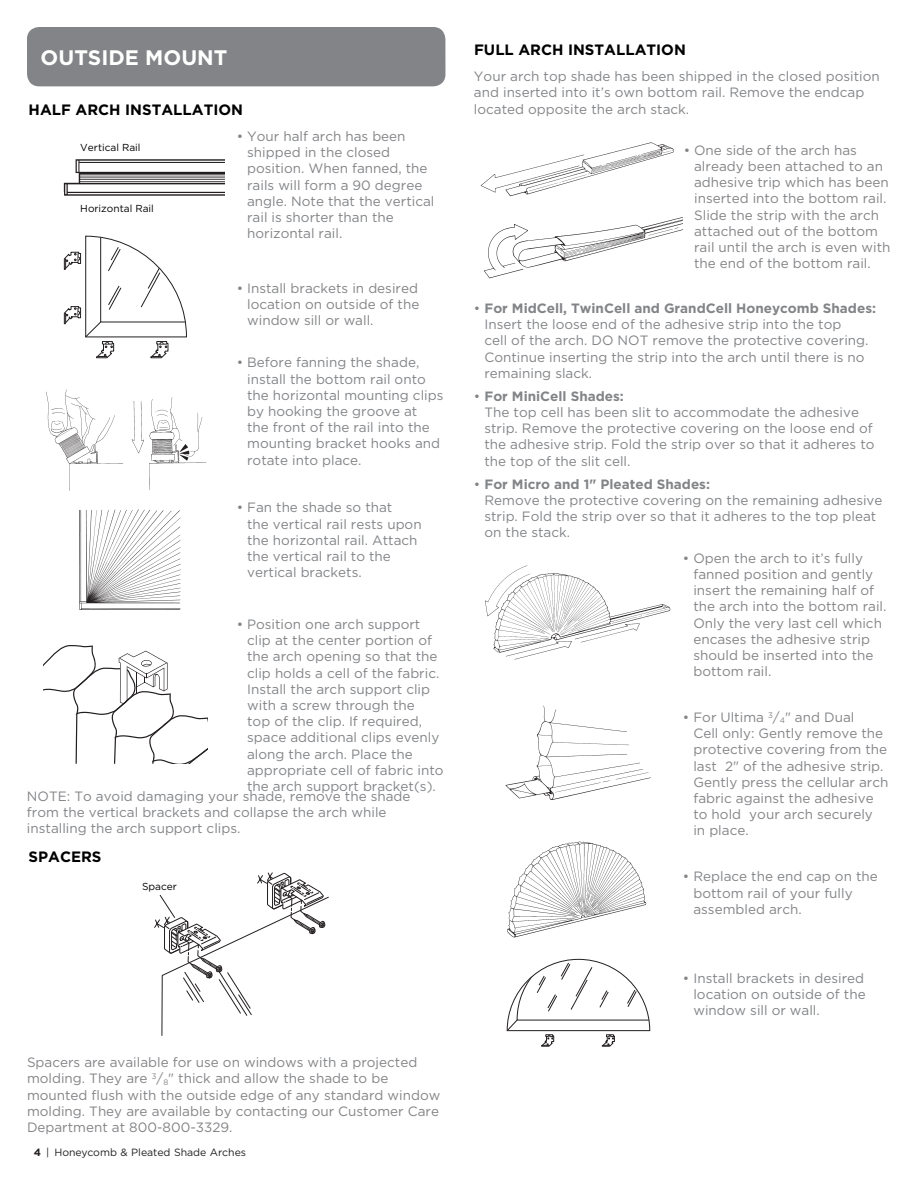
<style>
.page{position:relative;width:918px;height:1188px;background:#fff}
.page>*{position:absolute;margin:0;border:0;box-sizing:border-box;transform-origin:0 0}
.t1{font:700 21px "Gotham";color:#fff}
.Sub-Header{font:700 15px "Gotham";color:#000}
.Body{font:13.5px/16.2px "Gotham";color:#828487}
.t2{font:10.5px "Gotham";color:#231f20}
.Body-2{font:10.2px "Gotham";color:#000}
.s1{font-weight:700}
</style>
<div class="page">
<img style="left:63px;top:159px;width:161px;height:37px">
<div style="left:27px;top:27px;width:418px;height:59px;background:#828487;border-radius:12px"></div>
<img style="left:46px;top:389px;width:160px;height:102px">
<img style="left:79px;top:509px;width:102px;height:101px">
<svg style="left:44px;top:645px;width:164px;height:119px"></svg>
<svg style="left:64px;top:236px;width:123px;height:122px"></svg>
<img style="left:480px;top:142px;width:194px;height:49px">
<img style="left:484px;top:191px;width:199px;height:88px">
<img style="left:485px;top:565px;width:186px;height:95px">
<img style="left:507px;top:841px;width:140px;height:97px">
<svg style="left:507px;top:959px;width:143px;height:87px"></svg>
<img style="left:505px;top:705px;width:146px;height:95px">
<svg style="left:155px;top:873px;width:173px;height:163px"></svg>
<p class="t1" style="left:41px;top:44px;width:188px">OUTSIDE MOUNT</p>
<p class="Sub-Header" style="left:29px;top:100px;width:216px">HALF ARCH INSTALLATION</p>
<p class="Body-2" style="left:80px;top:141px;width:62px">Vertical Rail</p>
<p class="Body-2" style="left:80px;top:202px;width:75px">Horizontal Rail</p>
<p class="Body" style="left:247px;top:128px;width:189px;text-indent:-11px">• Your half arch has been shipped in the closed position. When fanned, the rails will form a 90 degree angle. Note that the vertical rail is shorter than the horizontal rail.</p>
<p class="Body" style="left:247px;top:279px;width:174px;text-align:justify;text-indent:-11px">• Install brackets in desired location on outside of the window sill or wall.</p>
<p class="Body" style="left:247px;top:354px;width:198px;text-indent:-11px">• Before fanning the shade, install the bottom rail onto the horizontal mounting clips by hooking the groove at<br>the front of the rail into the mounting bracket hooks and rotate into place.</p>
<p class="Body" style="left:247px;top:499px;width:176px;text-indent:-11px">• Fan the shade so that<br>the vertical rail rests upon the horizontal rail. Attach the vertical rail to the vertical brackets.</p>
<p class="Body" style="left:247px;top:616px;width:198px;text-indent:-11px">• Position one arch support clip at the center portion of the arch opening so that the clip holds a cell of the fabric.<br>Install the arch support clip with a screw through the<br>top of the clip. If required, space additional clips evenly along the arch. Place the appropriate cell of fabric into the arch support bracket(s).</p>
<p class="Body" style="left:27px;top:788px;width:385px">NOTE: To avoid damaging your shade, remove the shade from the vertical brackets and collapse the arch while installing the arch support clips.</p>
<p class="Sub-Header" style="left:29px;top:847px;width:75px">SPACERS</p>
<p class="Body-2" style="left:142px;top:880px;width:36px">Spacer</p>
<p class="Body" style="left:27px;top:1054px;width:415px">Spacers are available for use on windows with a projected molding. They are <sup>3</sup>/<sub>8</sub>" thick and allow the shade to be mounted flush with the outside edge of any standard window molding. They are available by contacting our Customer Care Department at 800-800-3329.</p>
<p class="t2" style="left:34px;top:1146px;width:214px"><span class="s1">4</span> | Honeycomb &amp; Pleated Shade Arches</p>
<p class="Sub-Header" style="left:474px;top:39px;width:213px">FULL ARCH INSTALLATION</p>
<p class="Body" style="left:474px;top:68px;width:407px">Your arch top shade has been shipped in the closed position and inserted into it’s own bottom rail. Remove the endcap located opposite the arch stack.</p>
<p class="Body" style="left:694px;top:142px;width:198px;text-indent:-11px">• One side of the arch has already been attached to an adhesive trip which has been inserted into the bottom rail.<br>Slide the strip with the arch attached out of the bottom rail until the arch is even with the end of the bottom rail.</p>
<p class="Body" style="left:484px;top:300px;width:393px;text-indent:-11px">• <span class="s1">For MidCell, TwinCell and GrandCell Honeycomb Shades:<br></span>Insert the loose end of the adhesive strip into the top<br>cell of the arch. DO NOT remove the protective covering.<br>Continue inserting the strip into the arch until there is no remaining slack.</p>
<p class="Body" style="left:484px;top:388px;width:392px;text-indent:-11px">• <span class="s1">For MiniCell Shades:<br></span>The top cell has been slit to accommodate the adhesive strip. Remove the protective covering on the loose end of the adhesive strip. Fold the strip over so that it adheres to the top of the slit cell.</p>
<p class="Body" style="left:484px;top:475px;width:400px;text-indent:-11px">• <span class="s1">For Micro and 1" Pleated Shades:<br></span>Remove the protective covering on the remaining adhesive strip. Fold the strip over so that it adheres to the top pleat on the stack.</p>
<p class="Body" style="left:693px;top:550px;width:194px;text-indent:-11px">• Open the arch to it’s fully fanned position and gently insert the remaining half of the arch into the bottom rail.<br>Only the very last cell which encases the adhesive strip should be inserted into the bottom rail.</p>
<p class="Body" style="left:693px;top:709px;width:196px;text-indent:-11px">• For Ultima <sup>3</sup>/<sub>4</sub>" and Dual<br>Cell only: Gently remove the protective covering from the last 2" of the adhesive strip.<br>Gently press the cellular arch fabric against the adhesive to hold your arch securely<br>in place.</p>
<p class="Body" style="left:693px;top:868px;width:186px;text-indent:-11px">• Replace the end cap on the bottom rail of your fully assembled arch.</p>
<p class="Body" style="left:693px;top:969px;width:174px;text-align:justify;text-indent:-11px">• Install brackets in desired location on outside of the window sill or wall.</p>
</div>
